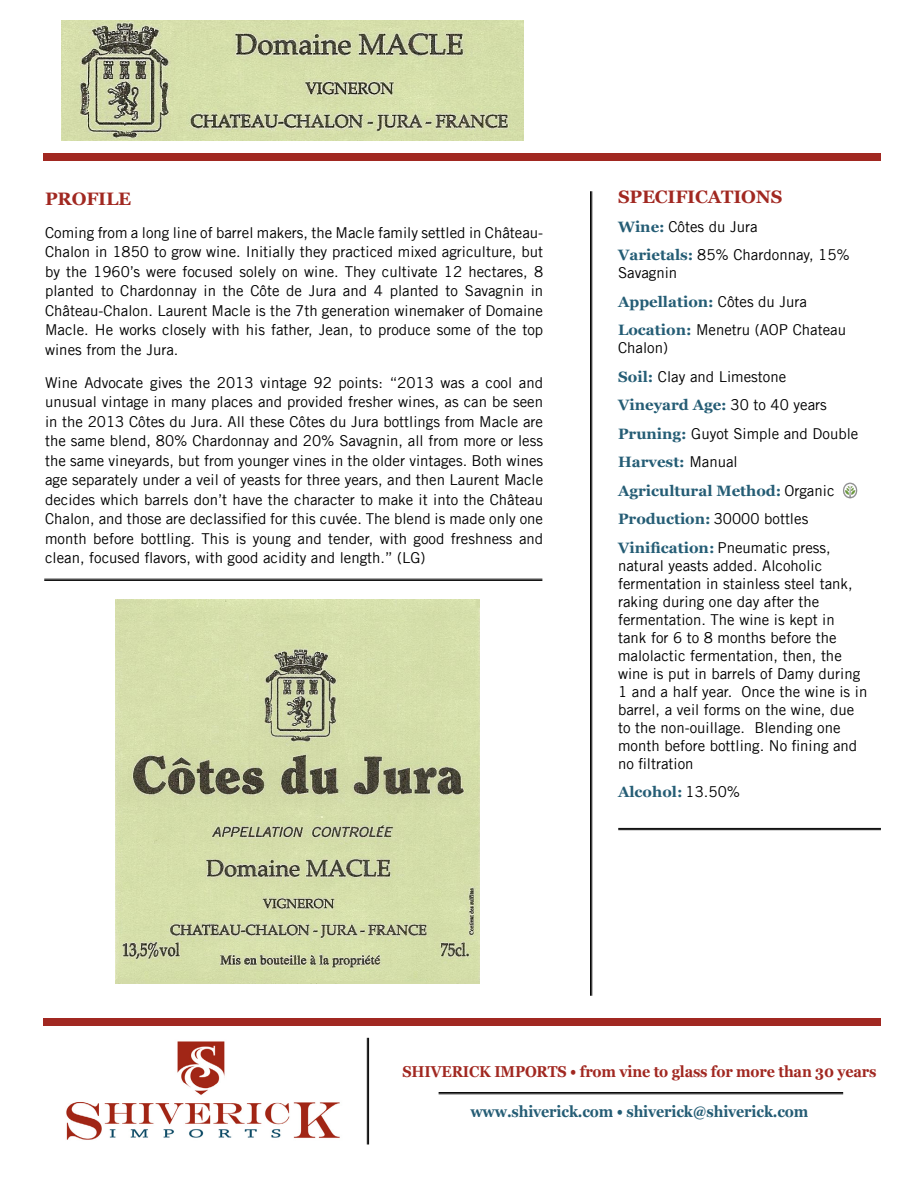
<style>
.page{position:relative;width:918px;height:1188px;background:#fff}
.page>*{position:absolute;margin:0;border:0;box-sizing:border-box;transform-origin:0 0}
.t1{font:700 18px "Georgia";letter-spacing:-.01em;color:#a12821}
.t2{font:700 15.75px "Georgia";letter-spacing:-.01em;color:#a12821;scale:.91 1}
.t3{font:700 15.75px "Georgia";letter-spacing:-.01em;color:#255d75;scale:.91 1}
.t4{font:15px/19.5px "Trade Gothic LT";color:#000}
.t5{font:700 15px/28.5px "Georgia";color:#255d75}
.s1{font-family:"Georgia";font-weight:700;color:#255d75}
.s2{font-family:"Trade Gothic LT";font-weight:400;color:#000}
</style>
<div class="page">
<img style="left:62px;top:21px;width:461px;height:120px">
<img style="left:115px;top:600px;width:365px;height:383px">
<hr style="left:618px;top:828px;width:263px;height:1px;background:#000">
<hr style="left:618px;top:829px;width:263px;height:1px;background:#000">
<hr style="left:439px;top:1092px;width:404px;height:1px;background:#000">
<hr style="left:439px;top:1094px;width:404px;height:1px;background:#000">
<img style="left:843px;top:482px;width:15px;height:17px">
<div style="left:44px;top:153px;width:837px;height:7px;background:#a12821"></div>
<hr style="left:44px;top:579px;width:498px;height:1px;background:#000">
<hr style="left:44px;top:580px;width:498px;height:1px;background:#000">
<div style="left:44px;top:1018px;width:837px;height:7px;background:#a12821"></div>
<img style="left:66px;top:1041px;width:274px;height:99px">
<hr style="left:590px;top:191px;width:1px;height:805px;background:#000">
<hr style="left:592px;top:191px;width:1px;height:805px;background:#000">
<hr style="left:367px;top:1038px;width:1px;height:106px;background:#000">
<hr style="left:368px;top:1038px;width:1px;height:106px;background:#000">
<p class="t1" style="left:45px;top:185px;width:88px">PROFILE</p>
<p class="t4" style="left:45px;top:223px;width:500px;text-align:justify">Coming from a long line of barrel makers, the Macle family settled in Château-Chalon in 1850 to grow wine. Initially they practiced mixed agriculture, but by the 1960’s were focused solely on wine. They cultivate 12 hectares, 8 planted to Chardonnay in the Côte de Jura and 4 planted to Savagnin in Château-Chalon. Laurent Macle is the 7th generation winemaker of Domaine Macle. He works closely with his father, Jean, to produce some of the top wines from the Jura.</p>
<p class="t4" style="left:45px;top:373px;width:500px;text-align:justify">Wine Advocate gives the 2013 vintage 92 points: “2013 was a cool and unusual vintage in many places and provided fresher wines, as can be seen in the 2013 Côtes du Jura. All these Côtes du Jura bottlings from Macle are the same blend, 80% Chardonnay and 20% Savagnin, all from more or less the same vineyards, but from younger vines in the older vintages. Both wines age separately under a veil of yeasts for three years, and then Laurent Macle decides which barrels don’t have the character to make it into the Château Chalon, and those are declassified for this cuvée. The blend is made only one month before bottling. This is young and tender, with good freshness and clean, focused flavors, with good acidity and length.” (LG)</p>
<p class="t1" style="left:618px;top:184px;width:166px">SPECIFICATIONS</p>
<p class="t4" style="left:618px;top:212px;width:233px;line-height:28.5px"><span class="s1">Wine:</span> Côtes du Jura<br><span class="s1">Varietals:</span> 85% Chardonnay, 15%</p>
<p class="t4" style="left:618px;top:263px;width:61px">Savagnin</p>
<p class="t5" style="left:618px;top:287px;width:190px">Appellation: <span class="s2">Côtes du Jura</span></p>
<p class="t4" style="left:618px;top:321px;width:229px;line-height:18px"><span class="s1">Location:</span> Menetru (AOP Chateau<br>Chalon)</p>
<p class="t4" style="left:618px;top:367px;width:170px"><span class="s1">Soil:</span> Clay and Limestone</p>
<p class="t5" style="left:618px;top:390px;width:210px">Vineyard Age: <span class="s2">30 to 40 years</span></p>
<p class="t4" style="left:618px;top:424px;width:242px"><span class="s1">Pruning:</span> Guyot Simple and Double</p>
<p class="t5" style="left:618px;top:447px;width:218px">Harvest: <span class="s2">Manual<br></span>Agricultural Method: <span class="s2">Organic</span></p>
<p class="t4" style="left:618px;top:505px;width:214px;line-height:28.5px"><span class="s1">Production:</span> 30000 bottles<br><span class="s1">Vinification:</span> Pneumatic press,</p>
<p class="t4" style="left:618px;top:556px;width:251px;line-height:18px">natural yeasts added. Alcoholic fermentation in stainless steel tank, raking during one day after the fermentation. The wine is kept in<br>tank for 6 to 8 months before the malolactic fermentation, then, the wine is put in barrels of Damy during<br>1 and a half year. Once the wine is in barrel, a veil forms on the wine, due to the non-ouillage. Blending one month before bottling. No fining and no filtration</p>
<p class="t5" style="left:618px;top:777px;width:124px">Alcohol: <span class="s2">13.50%</span></p>
<p class="t2" style="left:402px;top:1060px;width:523px">SHIVERICK IMPORTS • from vine to glass for more than 30 years</p>
<p class="t3" style="left:470px;top:1100px;width:373px">www.shiverick.com • shiverick@shiverick.com</p>
</div>
